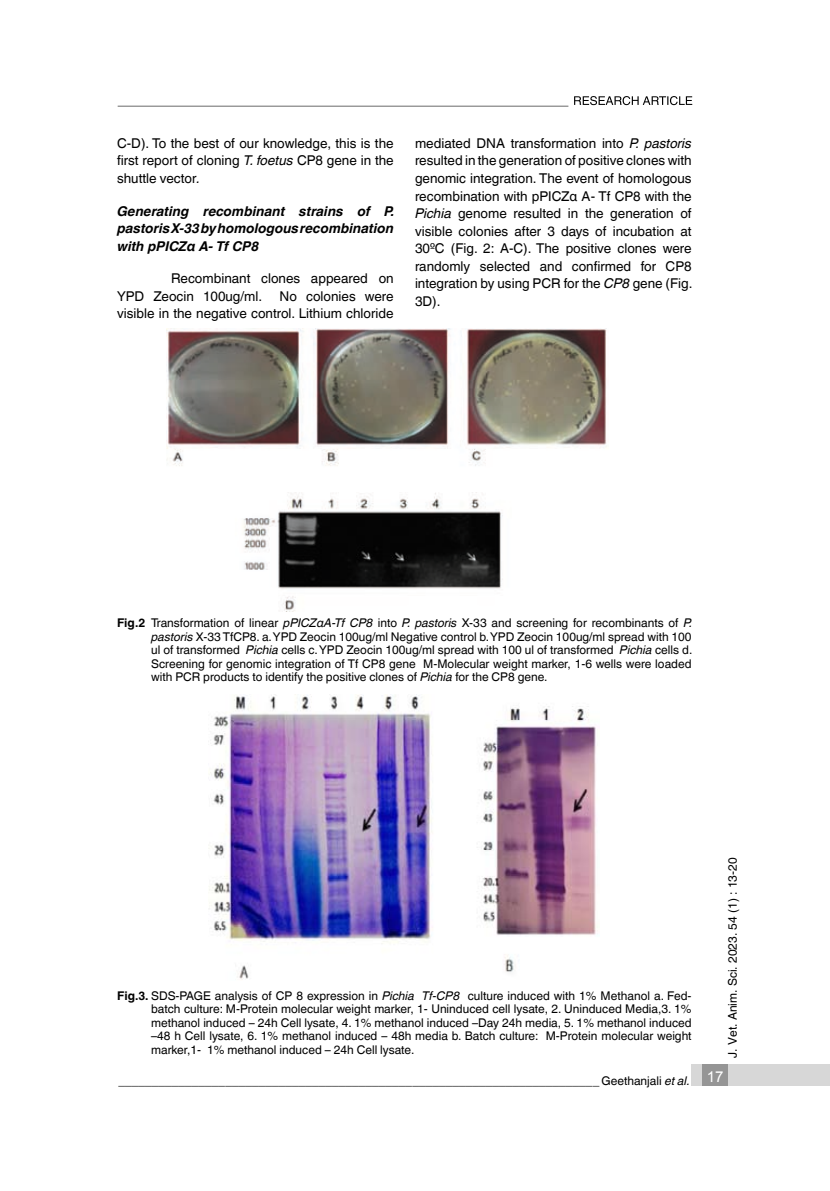
<style>
.page{position:relative;width:830px;height:1191px;background:#fff}
.page>*{position:absolute;margin:0;border:0;box-sizing:border-box;transform-origin:0 0}
.t1{font:13.5px/17.5px "Helvetica World";color:#000;text-align:justify}
.t2{font:italic 700 13.5px/17.5px "Helvetica World";color:#000;text-align:justify}
.t3{font:12px/13.5px "Helvetica World";color:#000;text-align:justify}
.t4{font:12px "Helvetica";color:#000}
.s1{font-style:italic}
.s2{font-weight:700}
</style>
<div class="page">
<img style="left:166px;top:329px;width:441px;height:283px">
<img style="left:209px;top:694px;width:389px;height:286px">
<svg style="left:118px;top:96px;width:574px;height:10px"></svg>
<div style="left:691px;top:1064px;width:138px;height:21px;background:#d7d7d7"></div>
<div style="left:702px;top:1064px;width:25px;height:21px;background:#959595"></div>
<p class="t1" style="left:117px;top:134px;width:278px">C-D). To the best of our knowledge, this is the first report of cloning <span class="s1">T. foetus</span> CP8 gene in the shuttle vector<span class="s1">.</span></p>
<p class="t2" style="left:117px;top:202px;width:279px">Generating recombinant strains of P. pastoris X-33 by homologous recombination with pPICZα A- Tf CP8</p>
<p class="t1" style="left:117px;top:270px;width:278px;text-indent:54px">Recombinant clones appeared on<br>YPD Zeocin 100ug/ml.</p>
<p class="t1" style="left:117px;top:287px;width:278px;text-align:right">No colonies were<br>visible in the negative control. Lithium chloride</p>
<p class="t1" style="left:415px;top:134px;width:279px">mediated DNA transformation into <span class="s1">P. pastoris </span>resulted in the generation of positive clones with genomic integration. The event of homologous recombination with pPICZα A- Tf CP8 with the <span class="s1">Pichia</span> genome resulted in the generation of visible colonies after 3 days of incubation at 30ºC (Fig. 2: A-C). The positive clones were randomly selected and confirmed for CP8 integration by using PCR for the <span class="s1">CP8</span> gene (Fig.<br>3D).</p>
<p class="t3" style="left:151px;top:616px;width:542px;text-indent:-34px"><span class="s2">Fig.2</span> Transformation of linear <span class="s1">pPICZαA-Tf CP8</span> into <span class="s1">P. pastoris</span> X-33 and screening for recombinants of <span class="s1">P. pastoris</span> X-33 TfCP8. a. YPD Zeocin 100ug/ml Negative control b. YPD Zeocin 100ug/ml spread with 100 ul of transformed <span class="s1">Pichia</span> cells c. YPD Zeocin 100ug/ml spread with 100 ul of transformed <span class="s1">Pichia</span> cells d.<br>Screening for genomic integration of Tf CP8 gene M-Molecular weight marker, 1-6 wells were loaded with PCR products to identify the positive clones of <span class="s1">Pichia</span> for the CP8 gene.</p>
<p class="t3" style="left:151px;top:988px;width:542px;text-indent:-34px"><span class="s2">Fig.3.</span> SDS-PAGE analysis of CP 8 expression in <span class="s1">Pichia Tf-CP8</span> culture induced with 1% Methanol a. Fed&shy;batch culture: M-Protein molecular weight marker, 1- Uninduced cell lysate, 2. Uninduced Media,3. 1% methanol induced – 24h Cell lysate, 4. 1% methanol induced –Day 24h media, 5. 1% methanol induced –48 h Cell lysate, 6. 1% methanol induced – 48h media b. Batch culture: M-Protein molecular weight marker,1- 1% methanol induced – 24h Cell lysate.</p>
<p class="t4" style="left:725px;top:1057px;width:202px;rotate:-90deg">J. Vet. Anim. Sci. 2023. 54 (1) : 13-20</p>
<p class="t3" style="left:118px;top:1074px;width:606px">________________________________________________________________________ Geethanjali <span class="s1">et al.</span> <sup>17</sup></p>
</div>
